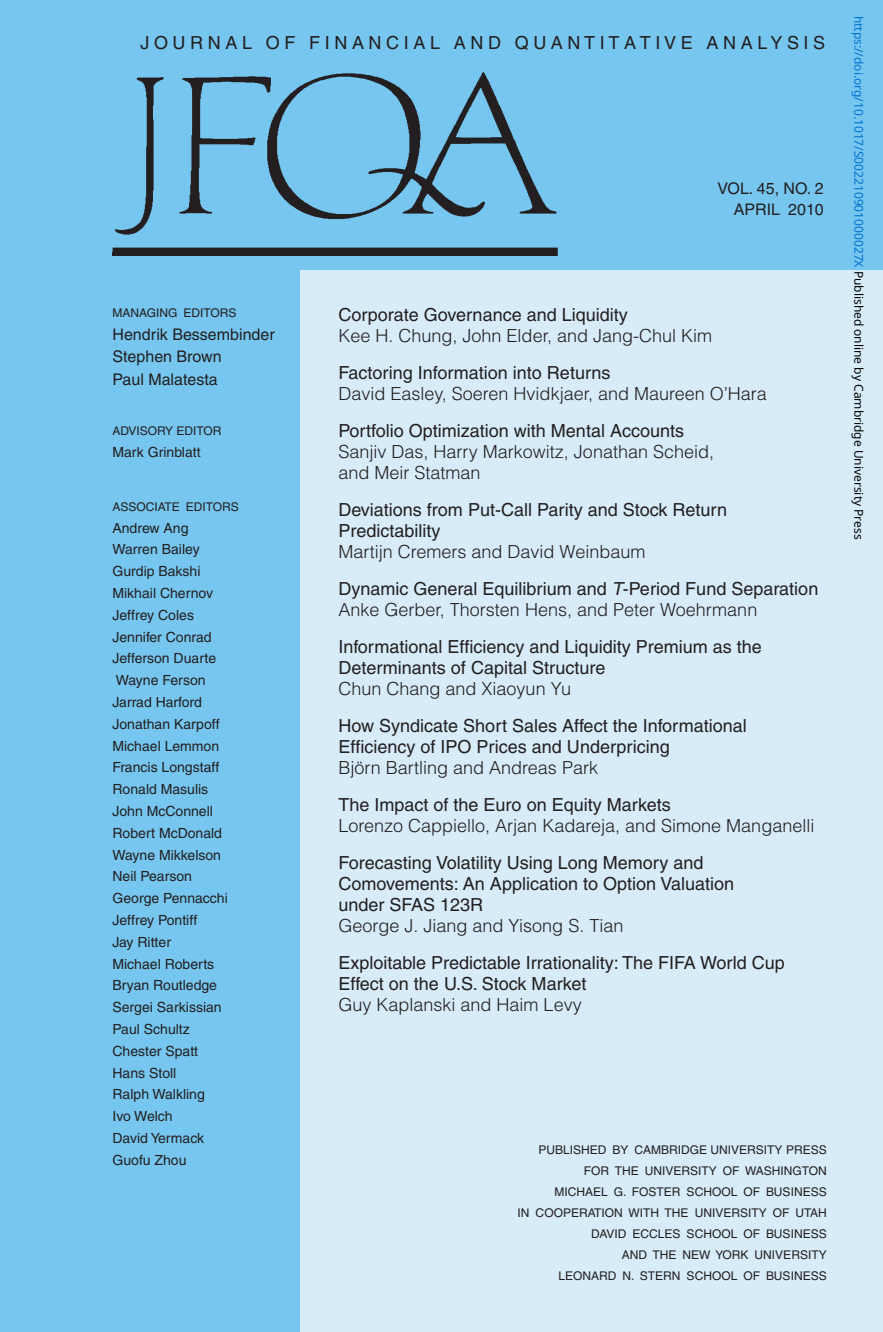
<style>
.page{position:relative;width:883px;height:1332px;background:#fff}
.page>*{position:absolute;margin:0;border:0;box-sizing:border-box;transform-origin:0 0}
.t1{font:18px/21px "Helvetica";color:#231f20}
.t2{font:300 18px/21px "Helvetica";color:#231f20}
.t3{font:16px/22.6px "Helvetica";color:#231f20;text-align:right}
.t4{font:14px/21.8px "Helvetica";color:#231f20}
.t5{font:12px/21px "Helvetica";color:#231f20;text-align:right}
.t6{font:12px "Noto Sans";color:#0172cf}
.s1{font-weight:300}
.s2{font-style:italic}
.s3{color:#000}
</style>
<div class="page">
<div style="left:0;top:0;width:882px;height:1332px;background:#76c6ef"></div>
<div style="left:300px;top:271px;width:582px;height:1061px;background:#d7ebf9"></div>
<img style="left:112px;top:71px;width:445px;height:184px">
<p class="t1" style="left:140px;top:34px;width:686px">J O U R N A L O F F I N A N C I A L A N D Q U A N T I T A T I V E A N A L Y S I S</p>
<p class="t5" style="left:112px;top:303px;width:125px">MANAGING EDITORS</p>
<p class="t3" style="left:112px;top:324px;width:164px;text-align:left">Hendrik Bessembinder<br>Stephen Brown<br>Paul Malatesta</p>
<p class="t5" style="left:112px;top:421px;width:110px">ADVISORY EDITOR</p>
<p class="t4" style="left:112px;top:442px;width:90px">Mark Grinblatt</p>
<p class="t5" style="left:112px;top:497px;width:128px">ASSOCIATE EDITORS</p>
<p class="t4" style="left:112px;top:518px;width:117px">Andrew Ang<br>Warren Bailey<br>Gurdip Bakshi<br>Mikhail Chernov<br>Jeffrey Coles<br>Jennifer Conrad<br>Jefferson Duarte<br>Wayne Ferson<br>Jarrad Harford<br>Jonathan Karpoff<br>Michael Lemmon<br>Francis Longstaff<br>Ronald Masulis<br>John McConnell<br>Robert McDonald<br>Wayne Mikkelson<br>Neil Pearson<br>George Pennacchi<br>Jeffrey Pontiff<br>Jay Ritter<br>Michael Roberts<br>Bryan Routledge<br>Sergei Sarkissian<br>Paul Schultz<br>Chester Spatt<br>Hans Stoll<br>Ralph Walkling<br>Ivo Welch<br>David Yermack<br>Guofu Zhou</p>
<p class="t3" style="left:717px;top:179px;width:108px;line-height:21px">VOL. 45, NO. 2<br>APRIL 2010</p>
<p class="t1" style="left:338px;top:306px;width:291px">Corporate Governance and Liquidity</p>
<p class="t2" style="left:338px;top:327px;width:375px">Kee H. Chung, John Elder, and Jang-Chul Kim</p>
<p class="t1" style="left:338px;top:364px;width:273px">Factoring Information into Returns</p>
<p class="t2" style="left:338px;top:385px;width:430px">David Easley, Soeren Hvidkjaer, and Maureen O’Hara</p>
<p class="t1" style="left:338px;top:422px;width:347px">Portfolio Optimization with Mental Accounts</p>
<p class="t2" style="left:338px;top:443px;width:377px">Sanjiv Das, Harry Markowitz, Jonathan Scheid, and Meir Statman</p>
<p class="t1" style="left:338px;top:501px;width:390px">Deviations from Put-Call Parity and Stock Return<br>Predictability</p>
<p class="t1" style="left:338px;top:535px;width:481px;line-height:37px"><span class="s1">Martijn Cremers and David Weinbaum<br></span>Dynamic General Equilibrium and <span class="s2">T</span>-Period Fund Separation</p>
<p class="t2" style="left:338px;top:601px;width:420px">Anke Gerber, Thorsten Hens, and Peter Woehrmann</p>
<p class="t1" style="left:338px;top:638px;width:425px">Informational Efficiency and Liquidity Premium as the<br>Determinants of Capital Structure</p>
<p class="t2" style="left:338px;top:680px;width:234px">Chun Chang and Xiaoyun Yu</p>
<p class="t1" style="left:338px;top:717px;width:410px">How Syndicate Short Sales Affect the Informational<br>Efficiency of IPO Prices and Underpricing</p>
<p class="t2" style="left:338px;top:759px;width:261px">Björn Bartling and Andreas Park</p>
<p class="t1" style="left:338px;top:796px;width:334px">The Impact of the Euro on Equity Markets</p>
<p class="t2" style="left:338px;top:817px;width:477px">Lorenzo Cappiello, Arjan Kadareja, and Simone Manganelli</p>
<p class="t1" style="left:338px;top:854px;width:397px">Forecasting Volatility Using Long Memory and<br>Comovements: An Application to Option Valuation under SFAS 123R</p>
<p class="t2" style="left:338px;top:917px;width:286px">George J. Jiang and Yisong S. Tian</p>
<p class="t1" style="left:338px;top:954px;width:448px">Exploitable Predictable Irrationality: The FIFA World Cup<br>Effect on the U.S. Stock Market</p>
<p class="t2" style="left:338px;top:996px;width:245px">Guy Kaplanski and Haim Levy</p>
<p class="t5" style="left:517px;top:1141px;width:310px">PUBLISHED BY CAMBRIDGE UNIVERSITY PRESS FOR THE UNIVERSITY OF WASHINGTON<br>MICHAEL G. FOSTER SCHOOL OF BUSINESS<br>IN COOPERATION WITH THE UNIVERSITY OF UTAH DAVID ECCLES SCHOOL OF BUSINESS<br>AND THE NEW YORK UNIVERSITY<br>LEONARD N. STERN SCHOOL OF BUSINESS</p>
<p class="t6" style="left:866px;top:16px;width:526px;rotate:90deg">https://doi.org/10.1017/S002210901000027X <span class="s3">Published online by Cambridge University Press</span></p>
</div>
